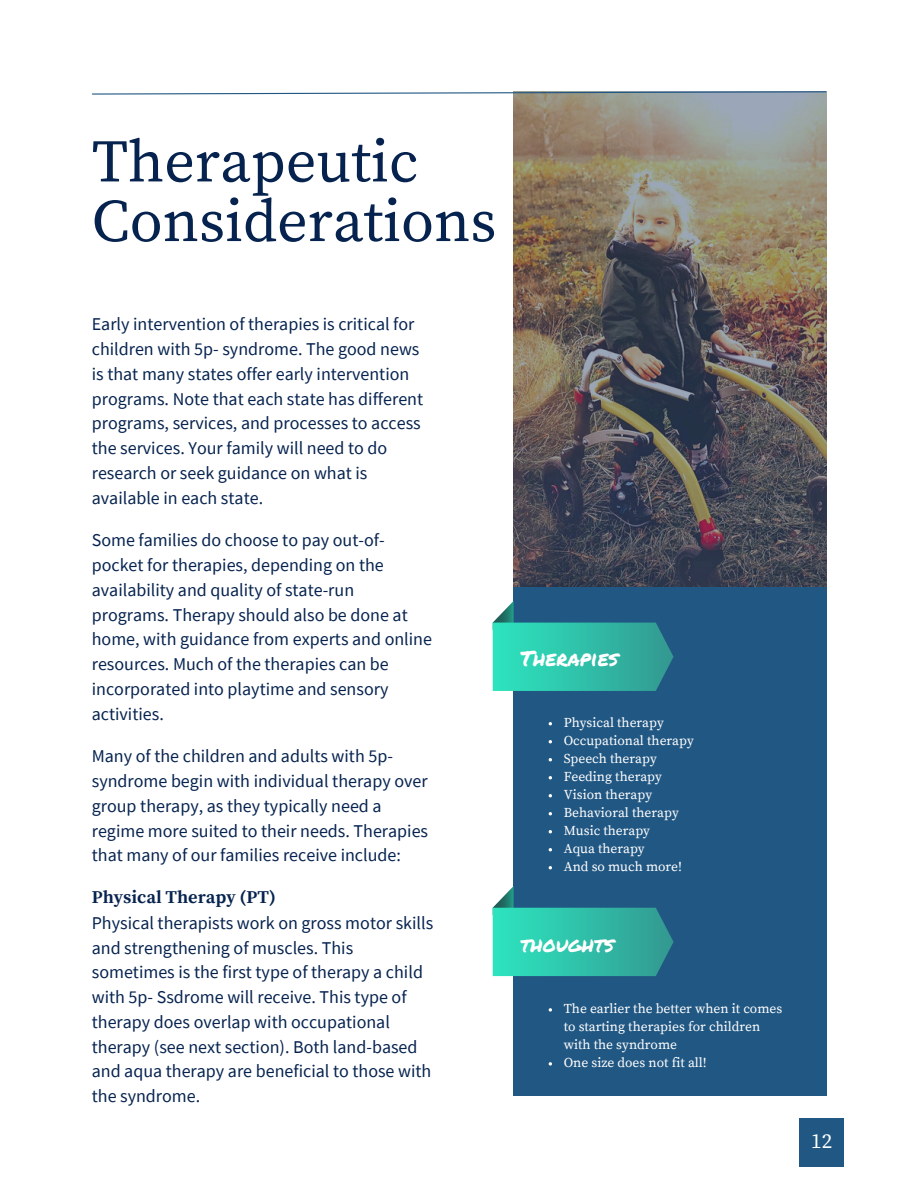
<style>
.page{position:relative;width:918px;height:1188px;background:#fff}
.page>*{position:absolute;margin:0;border:0;box-sizing:border-box;transform-origin:0 0}
.t1{font:60px "Source Serif Pro";color:#06234f}
.t2{font:21px "Permanent Marker";color:#fff}
.t3{font:21px "Source Serif Pro";color:#fff}
.t4{font:18px/24.8px "Source Sans Pro";color:#06234f}
.t5{font:700 18px "Source Serif Pro";color:#06234f}
.t6{font:13.5px/18px "Source Serif Pro";color:#fff}
</style>
<div class="page">
<img style="left:513px;top:95px;width:313px;height:492px">
<svg style="left:92px;top:91px;width:735px;height:4px"></svg>
<div style="left:513px;top:587px;width:313px;height:509px;background:#215783"></div>
<svg style="left:493px;top:601px;width:181px;height:90px"></svg>
<svg style="left:493px;top:886px;width:181px;height:90px"></svg>
<div style="left:799px;top:1119px;width:45px;height:48px;background:#215783"></div>
<svg style="left:549px;top:1008px;width:3px;height:4px"></svg>
<svg style="left:549px;top:1062px;width:3px;height:4px"></svg>
<p class="t1" style="left:92px;top:126px;width:328px">Therapeutic</p>
<p class="t1" style="left:92px;top:186px;width:406px">Considerations</p>
<p class="t4" style="left:92px;top:312px;width:333px">Early intervention of therapies is critical for children with 5p- syndrome. The good news is that many states offer early intervention programs. Note that each state has different programs, services, and processes to access the services. Your family will need to do research or seek guidance on what is available in each state.</p>
<p class="t4" style="left:92px;top:528px;width:342px">Some families do choose to pay out-of&shy;pocket for therapies, depending on the availability and quality of state-run programs. Therapy should also be done at home, with guidance from experts and online resources. Much of the therapies can be incorporated into playtime and sensory activities.</p>
<p class="t4" style="left:92px;top:744px;width:338px">Many of the children and adults with 5p&shy;syndrome begin with individual therapy over group therapy, as they typically need a regime more suited to their needs. Therapies that many of our families receive include:</p>
<p class="t5" style="left:92px;top:887px;width:185px">Physical Therapy (PT)</p>
<p class="t4" style="left:92px;top:910px;width:343px">Physical therapists work on gross motor skills and strengthening of muscles. This sometimes is the first type of therapy a child with 5p- Ssdrome will receive. This type of therapy does overlap with occupational therapy (see next section). Both land-based and aqua therapy are beneficial to those with the syndrome.</p>
<p class="t2" style="left:521px;top:643px;width:99px">Therapies</p>
<p class="t6" style="left:564px;top:714px;width:102px">Physical therapy</p>
<p class="t6" style="left:564px;top:732px;width:132px">Occupational therapy</p>
<p class="t6" style="left:564px;top:750px;width:95px">Speech therapy</p>
<p class="t6" style="left:564px;top:768px;width:100px">Feeding therapy</p>
<p class="t6" style="left:564px;top:786px;width:90px">Vision therapy</p>
<p class="t6" style="left:564px;top:804px;width:117px">Behavioral therapy</p>
<p class="t6" style="left:564px;top:822px;width:88px">Music therapy</p>
<p class="t6" style="left:564px;top:840px;width:83px">Aqua therapy</p>
<p class="t6" style="left:564px;top:858px;width:120px">And so much more!</p>
<p class="t2" style="left:521px;top:928px;width:95px">thoughts</p>
<p class="t6" style="left:564px;top:1000px;width:220px">The earlier the better when it comes to starting therapies for children with the syndrome</p>
<p class="t6" style="left:564px;top:1054px;width:145px">One size does not fit all!</p>
<p class="t3" style="left:811px;top:1128px;width:22px">12</p>
</div>
